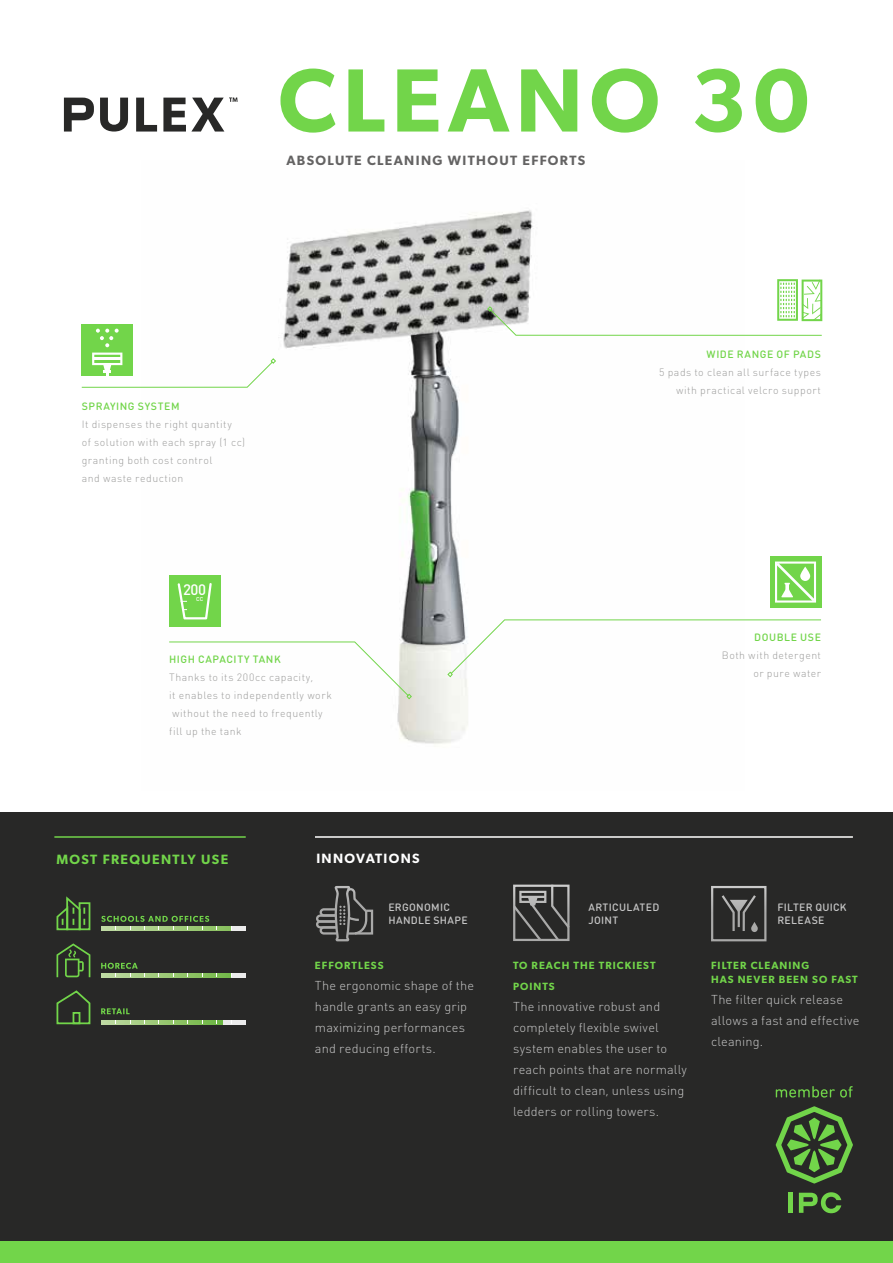
<style>
.page{position:relative;width:893px;height:1263px;background:#fff}
.page>*{position:absolute;margin:0;border:0;box-sizing:border-box;transform-origin:0 0}
.t1{font:600 90px "Gibson";letter-spacing:.07em;color:#72d54a}
.t2{font:500 15px "DIN Round Pro";color:#fff}
.t3{font:600 13.5px "Gibson";letter-spacing:.1em;color:#646363}
.t4{font:600 13.5px "Gibson";letter-spacing:.1em;color:#72d54a}
.t5{font:600 13.5px "Gibson";letter-spacing:.1em;color:#fff}
.t6{font:300 12.75px/21px "DIN Round Pro";letter-spacing:.015em;color:#c6c6c6}
.t7{font:300 10.5px/18px "DIN Round Pro";letter-spacing:.045em;color:#9d9d9c}
.t8{font:600 10.5px/21px "Gibson";letter-spacing:.1em;color:#72d54a}
.t9{font:500 10.5px/13.5px "DIN Round Pro";letter-spacing:.03em;color:#c6c6c6}
.t10{font:500 10.5px "DIN Round Pro";letter-spacing:.055em;color:#72d54a}
.t11{font:500 5.7px "DIN Round Pro";color:#fff}
</style>
<div class="page">
<img style="left:169px;top:210px;width:364px;height:534px">
<div style="left:0;top:812px;width:893px;height:451px;background:#282827"></div>
<div style="left:79px;top:902px;width:11px;height:28px;border:2px solid #72d54a"></div>
<svg style="left:56px;top:896px;width:29px;height:35px"></svg>
<svg style="left:56px;top:990px;width:35px;height:35px"></svg>
<div style="left:73px;top:1012px;width:7px;height:12px;border:2px solid #72d54a"></div>
<svg style="left:101px;top:1008px;width:29px;height:6px"></svg>
<hr style="left:101px;top:1020px;width:145px;height:4px;background:#ebebeb">
<img style="left:101px;top:1020px;width:121px;height:4px">
<svg style="left:101px;top:926px;width:145px;height:4px"></svg>
<svg style="left:101px;top:916px;width:108px;height:14px"></svg>
<hr style="left:101px;top:973px;width:145px;height:4px;background:#ebebeb">
<img style="left:138px;top:973px;width:92px;height:4px">
<svg style="left:101px;top:963px;width:37px;height:14px"></svg>
<svg style="left:57px;top:943px;width:33px;height:34px"></svg>
<hr style="left:54px;top:836px;width:192px;height:2px;background:#72d54a">
<svg style="left:513px;top:884px;width:57px;height:57px"></svg>
<svg style="left:316px;top:886px;width:58px;height:56px"></svg>
<div style="left:711px;top:886px;width:55px;height:55px;border:2px solid #fff"></div>
<svg style="left:721px;top:895px;width:37px;height:37px"></svg>
<hr style="left:315px;top:836px;width:538px;height:2px;background:#fff">
<div style="left:0;top:1242px;width:893px;height:21px;background:#72d54a"></div>
<hr style="left:788px;top:1193px;width:4px;height:20px;background:#72d54a">
<svg style="left:799px;top:1192px;width:42px;height:21px"></svg>
<svg style="left:776px;top:1106px;width:77px;height:77px"></svg>
<svg style="left:776px;top:1086px;width:77px;height:11px"></svg>
<svg style="left:487px;top:279px;width:335px;height:57px"></svg>
<div style="left:82px;top:325px;width:51px;height:51px;background:#72d54a"></div>
<svg style="left:96px;top:329px;width:23px;height:18px"></svg>
<svg style="left:81px;top:353px;width:195px;height:35px"></svg>
<svg style="left:447px;top:619px;width:374px;height:59px"></svg>
<svg style="left:169px;top:641px;width:243px;height:59px"></svg>
<div style="left:770px;top:556px;width:51px;height:51px;background:#72d54a"></div>
<svg style="left:775px;top:561px;width:41px;height:42px"></svg>
<div style="left:169px;top:576px;width:51px;height:51px;background:#72d54a"></div>
<svg style="left:177px;top:583px;width:35px;height:37px"></svg>
<svg style="left:64px;top:98px;width:30px;height:34px"></svg>
<svg style="left:100px;top:98px;width:28px;height:34px"></svg>
<svg style="left:136px;top:98px;width:21px;height:34px"></svg>
<svg style="left:163px;top:98px;width:75px;height:34px"></svg>
<h1 class="t1" style="left:278px;top:47px;width:533px">CLEANO 30</h1>
<p class="t3" style="left:286px;top:153px;width:300px">ABSOLUTE CLEANING WITHOUT EFFORTS</p>
<p class="t10" style="left:82px;top:399px;width:99px">SPRAYING SYSTEM</p>
<p class="t7" style="left:82px;top:415px;width:165px">It dispenses the right quantity<br>of solution with each spray (1 cc) granting both cost control<br>and waste reduction</p>
<p class="t2" style="left:183px;top:579px;width:25px">200</p>
<p class="t11" style="left:196px;top:595px;width:9px">CC</p>
<p class="t10" style="left:169px;top:652px;width:113px">HIGH CAPACITY TANK</p>
<p class="t7" style="left:169px;top:668px;width:164px">Thanks to its 200cc capacity,<br>it enables to independently work without the need to frequently fill up the tank</p>
<p class="t4" style="left:57px;top:851px;width:173px">MOST FREQUENTLY USE</p>
<p class="t5" style="left:316px;top:850px;width:105px">INNOVATIONS</p>
<p class="t10" style="left:707px;top:347px;width:116px">WIDE RANGE OF PADS</p>
<p class="t7" style="left:659px;top:363px;width:163px;text-align:right">5 pads to clean all surface types with practical velcro support</p>
<p class="t10" style="left:754px;top:630px;width:68px">DOUBLE USE</p>
<p class="t7" style="left:722px;top:646px;width:101px;text-align:right">Both with detergent or pure water</p>
<p class="t9" style="left:388px;top:900px;width:81px">ERGONOMIC<br>HANDLE SHAPE</p>
<p class="t9" style="left:588px;top:900px;width:72px">ARTICULATED<br>JOINT</p>
<p class="t9" style="left:777px;top:900px;width:71px">FILTER QUICK<br>RELEASE</p>
<p class="t8" style="left:315px;top:955px;width:70px">EFFORTLESS</p>
<p class="t6" style="left:315px;top:975px;width:161px">The ergonomic shape of the handle grants an easy grip maximizing performances and reducing efforts.</p>
<p class="t8" style="left:513px;top:955px;width:144px">TO REACH THE TRICKIEST<br>POINTS</p>
<p class="t6" style="left:513px;top:996px;width:175px">The innovative robust and completely flexible swivel system enables the user to reach points that are normally difficult to clean, unless using ledders or rolling towers.</p>
<p class="t8" style="left:711px;top:959px;width:148px;line-height:13.5px">FILTER CLEANING<br>HAS NEVER BEEN SO FAST</p>
<p class="t6" style="left:711px;top:988px;width:150px">The filter quick release allows a fast and effective cleaning.</p>
</div>
